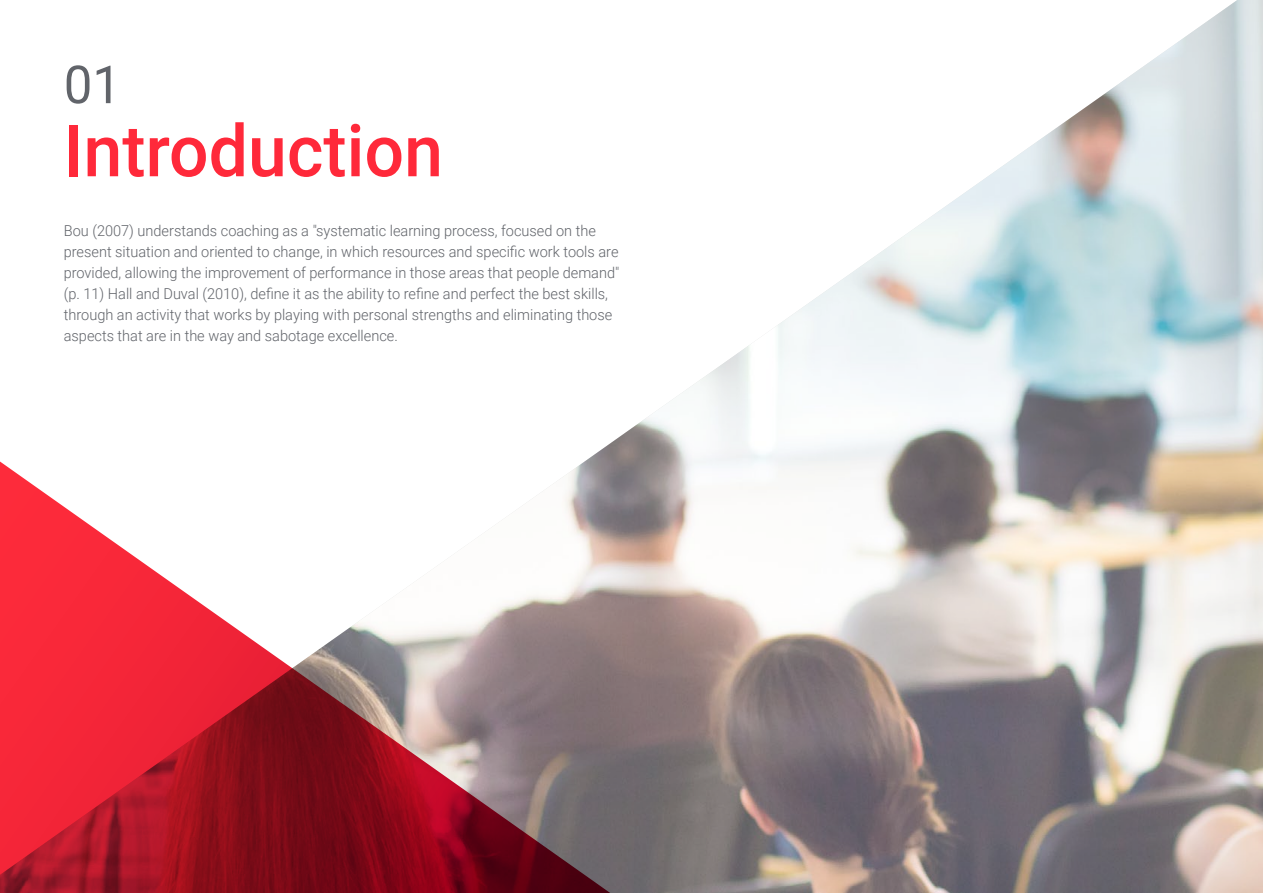
<style>
.page{position:relative;width:1263px;height:893px;background:#fff}
.page>*{position:absolute;margin:0;border:0;box-sizing:border-box;transform-origin:0 0}
.t1{font:500 72px "Roboto";color:#ff293a}
.t2{font:52.5px "Roboto";color:#61646a}
.t3{font:300 15px/21px "Roboto";color:#61646a}
</style>
<div class="page">
<img style="left:606px;top:0;width:657px;height:893px">
<svg style="left:0;top:446px;width:640px;height:447px"></svg>
<h2 class="t2" style="left:64px;top:48px;width:59px">01</h2>
<h1 class="t1" style="left:64px;top:100px;width:381px">Introduction</h1>
<p class="t3" style="left:64px;top:219px;width:557px">Bou (2007) understands coaching as a "systematic learning process, focused on the present situation and oriented to change, in which resources and specific work tools are provided, allowing the improvement of performance in those areas that people demand" (p. 11) Hall and Duval (2010), define it as the ability to refine and perfect the best skills, through an activity that works by playing with personal strengths and eliminating those aspects that are in the way and sabotage excellence.</p>
</div>
